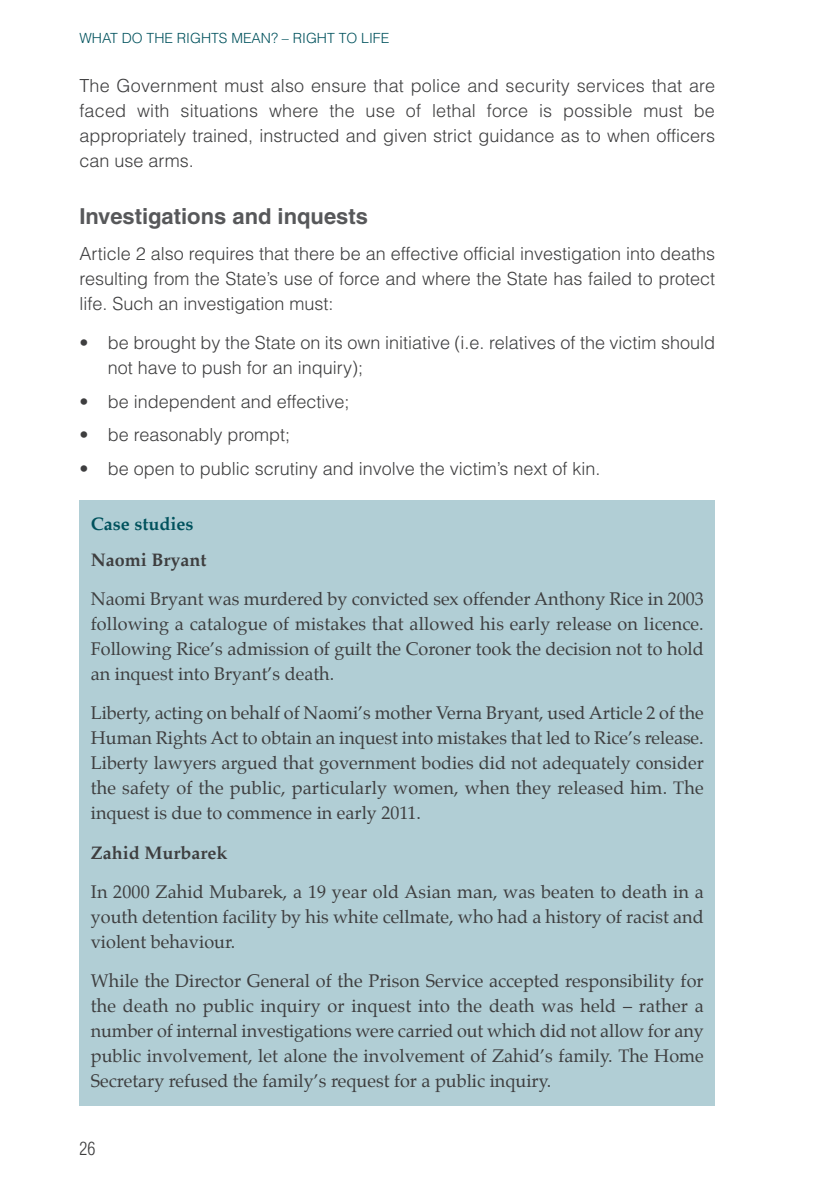
<style>
.page{position:relative;width:840px;height:1191px;background:#fff}
.page>*{position:absolute;margin:0;border:0;box-sizing:border-box;transform-origin:0 0}
.t1{font:700 22px "Helvetica";color:#57585a}
.t2{font:18px/25px "Palatino";color:#3e3e3f;text-align:justify}
.t3{font:300 18px/25px "Helvetica";color:#3e3e3f;text-align:justify}
.t4{font:700 18px "Palatino";color:#3e3e3f}
.t5{font:700 18px "Palatino";color:#00525d}
.t6{font:300 condensed 18px "Helvetica";color:#3e3e3f}
.t7{font:300 14px "Helvetica";color:#00525d}
</style>
<div class="page">
<div style="left:79px;top:500px;width:635px;height:606px;background:#b1ced5"></div>
<p class="t7" style="left:79px;top:33px;width:311px">WHAT DO THE RIGHTS MEAN? – RIGHT TO LIFE</p>
<p class="t3" style="left:79px;top:75px;width:636px">The Government must also ensure that police and security services that are faced with situations where the use of lethal force is possible must be appropriately trained, instructed and given strict guidance as to when officers can use arms.</p>
<p class="t1" style="left:79px;top:208px;width:290px">Investigations and inquests</p>
<p class="t3" style="left:79px;top:243px;width:636px">Article 2 also requires that there be an effective official investigation into deaths resulting from the State’s use of force and where the State has failed to protect life. Such an investigation must:</p>
<p class="t3" style="left:108px;top:332px;width:608px;text-indent:-28px">• be brought by the State on its own initiative (i.e. relatives of the victim should not have to push for an inquiry);</p>
<p class="t3" style="left:79px;top:391px;width:271px">• be independent and effective;</p>
<p class="t3" style="left:79px;top:424px;width:212px">• be reasonably prompt;</p>
<p class="t3" style="left:79px;top:458px;width:522px">• be open to public scrutiny and involve the victim’s next of kin.</p>
<p class="t5" style="left:91px;top:515px;width:104px">Case studies</p>
<p class="t4" style="left:91px;top:551px;width:117px">Naomi Bryant</p>
<p class="t2" style="left:91px;top:587px;width:614px">Naomi Bryant was murdered by convicted sex offender Anthony Rice in 2003 following a catalogue of mistakes that allowed his early release on licence.<br>Following Rice’s admission of guilt the Coroner took the decision not to hold an inquest into Bryant’s death.</p>
<p class="t2" style="left:91px;top:702px;width:614px">Liberty, acting on behalf of Naomi’s mother Verna Bryant, used Article 2 of the Human Rights Act to obtain an inquest into mistakes that led to Rice’s release.<br>Liberty lawyers argued that government bodies did not adequately consider the safety of the public, particularly women, when they released him. The inquest is due to commence in early 2011.</p>
<p class="t4" style="left:91px;top:843px;width:138px">Zahid Murbarek</p>
<p class="t2" style="left:91px;top:880px;width:614px">In 2000 Zahid Mubarek, a 19 year old Asian man, was beaten to death in a youth detention facility by his white cellmate, who had a history of racist and violent behaviour.</p>
<p class="t2" style="left:91px;top:969px;width:614px">While the Director General of the Prison Service accepted responsibility for the death no public inquiry or inquest into the death was held – rather a number of internal investigations were carried out which did not allow for any public involvement, let alone the involvement of Zahid’s family. The Home Secretary refused the family’s request for a public inquiry.</p>
<p class="t6" style="left:79px;top:1141px;width:17px">26</p>
</div>
